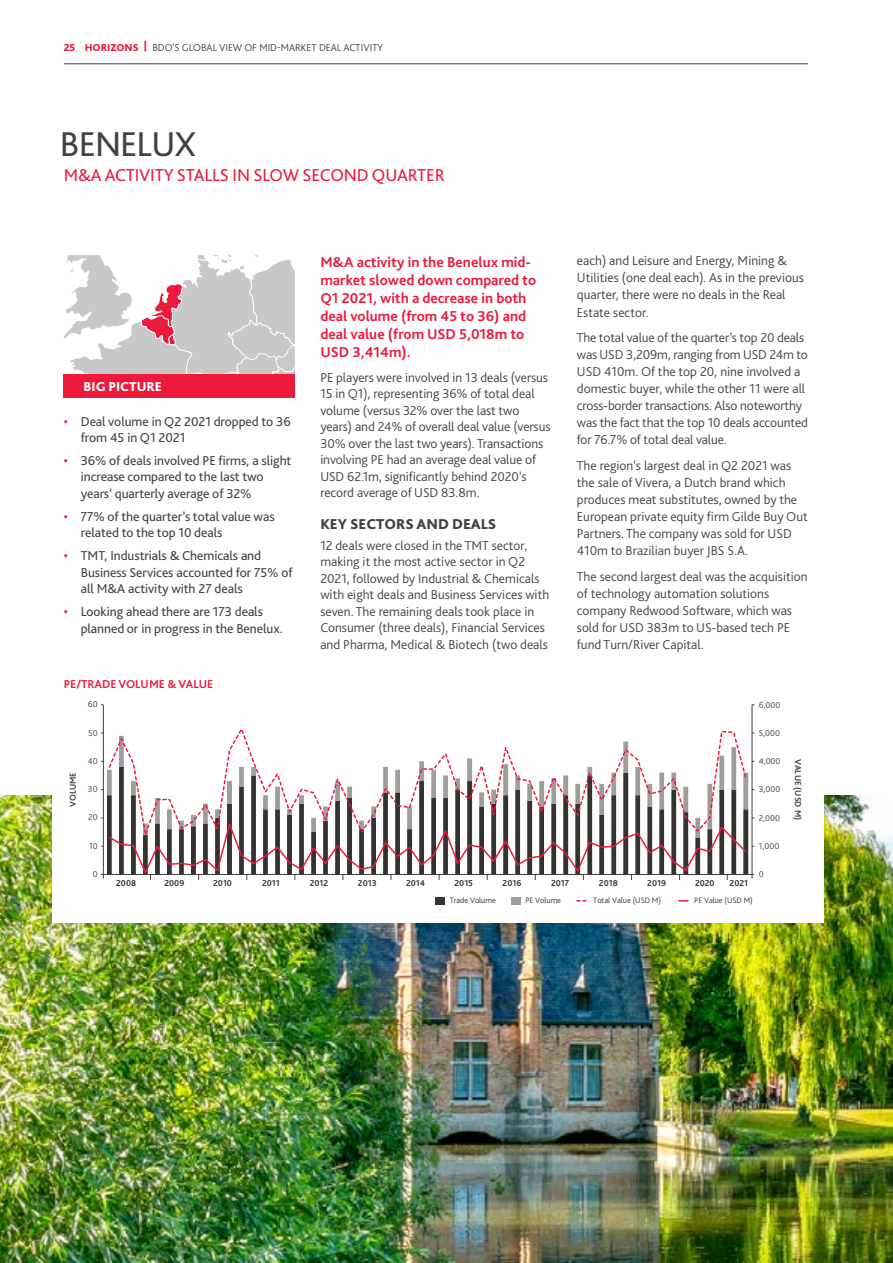
<style>
.page{position:relative;width:893px;height:1263px;background:#fff}
.page>*{position:absolute;margin:0;border:0;box-sizing:border-box;transform-origin:0 0}
.t1{font:36px "Bliss Pro";letter-spacing:-.025em;color:#424241}
.t2{font:18px "Bliss Pro";letter-spacing:-.01em;color:#ed1a3b}
.t3{font:700 15px/18px "Bliss Pro";color:#ed1a3b}
.t4{font:800 15px "Bliss Pro";color:#424241}
.t5{font:300 13.5px/17.1px "Bliss Pro";color:#424241}
.t6{font:13.5px/16.5px "Bliss Pro";letter-spacing:-.005em;color:#424241}
.t7{font:800 13.5px "Bliss Pro";color:#fff}
.t8{font:700 12px "Bliss Pro";color:#ed1a3b}
.t9{font:300 10.5px "Bliss Pro";color:#424241}
.t10{font:700 9px "Bliss Pro";color:#343331}
.t11{font:300 9px "Bliss Pro";color:#424241}
.t12{font:700 9px "Bliss Pro";color:#424241}
.t13{font:300 8.25px "Bliss Pro";color:#343331}
.s1{font-weight:800;color:#ed1a3b}
.s2{color:#ed1a3b}
</style>
<div class="page">
<img style="left:0;top:795px;width:893px;height:468px">
<svg style="left:64px;top:255px;width:231px;height:119px"></svg>
<div style="left:52px;top:691px;width:772px;height:232px;background:#fff"></div>
<div style="left:64px;top:374px;width:231px;height:24px;background:#ed1a3b"></div>
<hr style="left:103px;top:705px;width:1px;height:169px;background:#424241">
<hr style="left:752px;top:705px;width:1px;height:169px;background:#424241">
<div style="left:435px;top:897px;width:10px;height:7px;background:#343331"></div>
<div style="left:512px;top:897px;width:9px;height:7px;background:#a19d9c"></div>
<svg style="left:107px;top:729px;width:641px;height:89px"></svg>
<svg style="left:101px;top:818px;width:653px;height:62px"></svg>
<hr style="left:64px;top:63px;width:744px;height:1px;background:#424241">
<p class="t9" style="left:64px;top:40px;width:321px"><span class="s1">25 HORIZONS |</span> BDO'S GLOBAL VIEW OF MID-MARKET DEAL ACTIVITY</p>
<h1 class="t1" style="left:60px;top:122px;width:138px">BENELUX</h1>
<h2 class="t2" style="left:64px;top:163px;width:382px">M&amp;A ACTIVITY STALLS IN SLOW SECOND QUARTER</h2>
<p class="t7" style="left:84px;top:379px;width:80px">BIG PICTURE</p>
<p class="t6" style="left:81px;top:412px;width:211px;text-indent:-17px"><span class="s2">•</span> Deal volume in Q2 2021 dropped to 36 from 45 in Q1 2021</p>
<p class="t6" style="left:81px;top:452px;width:212px;text-indent:-17px"><span class="s2">•</span> 36% of deals involved PE firms, a slight increase compared to the last two years’ quarterly average of 32%</p>
<p class="t6" style="left:81px;top:508px;width:195px;text-indent:-17px"><span class="s2">•</span> 77% of the quarter’s total value was related to the top 10 deals</p>
<p class="t6" style="left:81px;top:547px;width:213px;text-indent:-17px"><span class="s2">•</span> TMT, Industrials &amp; Chemicals and<br>Business Services accounted for 75% of all M&amp;A activity with 27 deals</p>
<p class="t6" style="left:81px;top:603px;width:204px;text-indent:-17px"><span class="s2">•</span> Looking ahead there are 173 deals planned or in progress in the Benelux.</p>
<p class="t8" style="left:64px;top:677px;width:151px">PE/TRADE VOLUME &amp; VALUE</p>
<p class="t3" style="left:320px;top:252px;width:217px">M&amp;A activity in the Benelux mid&shy;market slowed down compared to<br>Q1 2021, with a decrease in both deal volume (from 45 to 36) and deal value (from USD 5,018m to<br>USD 3,414m).</p>
<p class="t5" style="left:320px;top:368px;width:232px;line-height:16.5px">PE players were involved in 13 deals (versus 15 in Q1), representing 36% of total deal volume (versus 32% over the last two years) and 24% of overall deal value (versus 30% over the last two years). Transactions involving PE had an average deal value of USD 62.1m, significantly behind 2020’s record average of USD 83.8m.</p>
<p class="t4" style="left:320px;top:515px;width:178px">KEY SECTORS AND DEALS</p>
<p class="t5" style="left:320px;top:537px;width:230px;line-height:16.5px">12 deals were closed in the TMT sector, making it the most active sector in Q2<br>2021, followed by Industrial &amp; Chemicals with eight deals and Business Services with seven. The remaining deals took place in Consumer (three deals), Financial Services and Pharma, Medical &amp; Biotech (two deals</p>
<p class="t5" style="left:577px;top:252px;width:229px">each) and Leisure and Energy, Mining &amp; Utilities (one deal each). As in the previous quarter, there were no deals in the Real Estate sector.</p>
<p class="t5" style="left:577px;top:329px;width:233px">The total value of the quarter’s top 20 deals was USD 3,209m, ranging from USD 24m to USD 410m. Of the top 20, nine involved a domestic buyer, while the other 11 were all cross-border transactions. Also noteworthy was the fact that the top 10 deals accounted for 76.7% of total deal value.</p>
<p class="t5" style="left:577px;top:456px;width:233px">The region’s largest deal in Q2 2021 was the sale of Vivera, a Dutch brand which produces meat substitutes, owned by the European private equity firm Gilde Buy Out Partners. The company was sold for USD 410m to Brazilian buyer JBS S.A.</p>
<p class="t5" style="left:577px;top:567px;width:232px">The second largest deal was the acquisition of technology automation solutions company Redwood Software, which was sold for USD 383m to US-based tech PE fund Turn/River Capital.</p>
<p class="t11" style="left:88px;top:699px;width:11px">60</p>
<p class="t11" style="left:759px;top:699px;width:23px">6,000</p>
<p class="t12" style="left:67px;top:807px;width:36px;rotate:-90deg">VOLUME</p>
<p class="t11" style="left:88px;top:727px;width:11px">50</p>
<p class="t11" style="left:88px;top:755px;width:11px">40</p>
<p class="t11" style="left:88px;top:783px;width:11px">30</p>
<p class="t11" style="left:88px;top:812px;width:11px">20</p>
<p class="t11" style="left:89px;top:840px;width:10px">10</p>
<p class="t11" style="left:93px;top:868px;width:6px">0</p>
<p class="t11" style="left:759px;top:727px;width:23px">5,000</p>
<p class="t11" style="left:759px;top:755px;width:23px">4,000</p>
<p class="t11" style="left:759px;top:784px;width:23px">3,000</p>
<p class="t11" style="left:759px;top:812px;width:23px">2,000</p>
<p class="t11" style="left:759px;top:840px;width:22px">1,000</p>
<p class="t10" style="left:116px;top:878px;width:21px">2008</p>
<p class="t10" style="left:164px;top:878px;width:21px">2009</p>
<p class="t10" style="left:213px;top:878px;width:20px">2010</p>
<p class="t10" style="left:262px;top:878px;width:19px">2011</p>
<p class="t10" style="left:310px;top:878px;width:20px">2012</p>
<p class="t10" style="left:358px;top:878px;width:20px">2013</p>
<p class="t10" style="left:406px;top:878px;width:20px">2014</p>
<p class="t10" style="left:454px;top:878px;width:20px">2015</p>
<p class="t10" style="left:503px;top:878px;width:20px">2016</p>
<p class="t10" style="left:551px;top:878px;width:20px">2017</p>
<p class="t10" style="left:599px;top:878px;width:20px">2018</p>
<p class="t10" style="left:647px;top:878px;width:20px">2019</p>
<p class="t10" style="left:695px;top:878px;width:21px">2020</p>
<p class="t10" style="left:730px;top:878px;width:20px">2021</p>
<p class="t11" style="left:759px;top:868px;width:6px">0</p>
<p class="t13" style="left:450px;top:895px;width:48px">Trade Volume</p>
<p class="t13" style="left:525px;top:895px;width:37px">PE Volume</p>
<p class="t13" style="left:593px;top:895px;width:69px">Total Value (USD M)</p>
<p class="t13" style="left:694px;top:895px;width:60px">PE Value (USD M)</p>
<p class="t12" style="left:804px;top:759px;width:63px;rotate:90deg">VALUE (USD M)</p>
</div>
